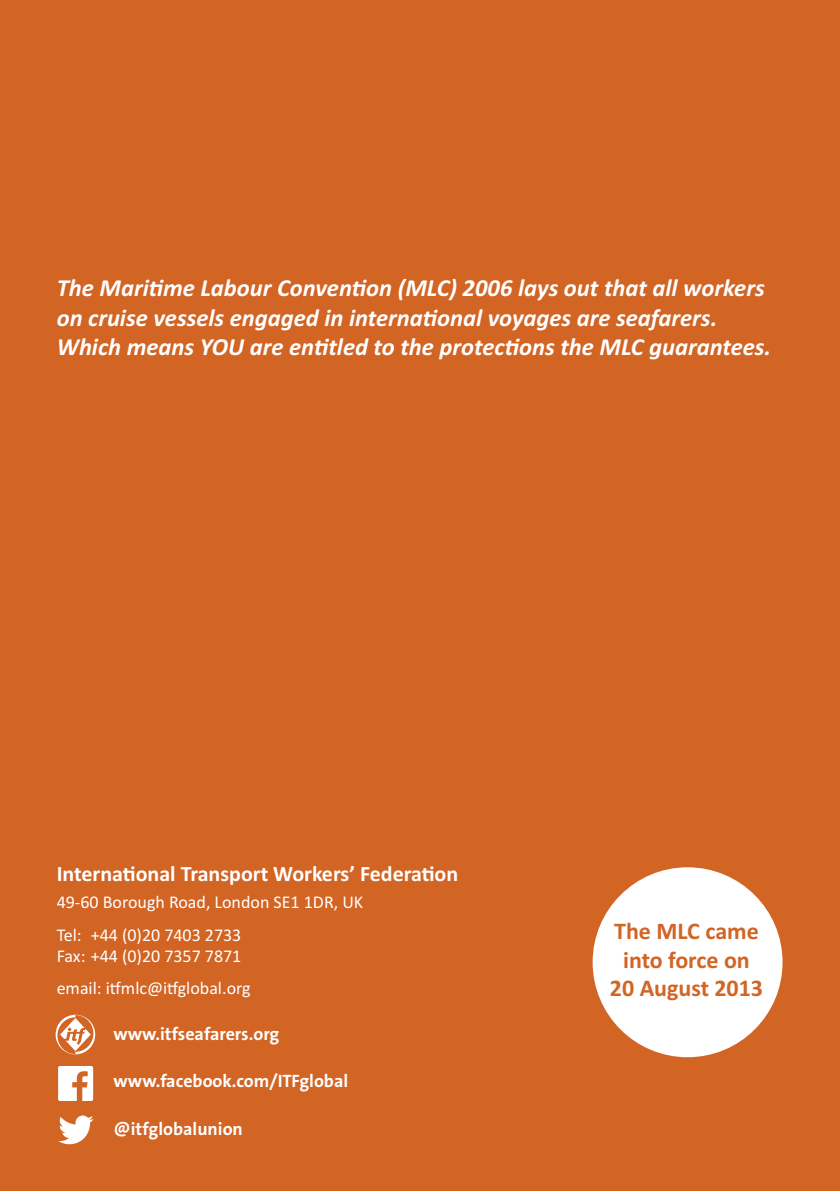
<style>
.page{position:relative;width:840px;height:1191px;background:#fff}
.page>*{position:absolute;margin:0;border:0;box-sizing:border-box;transform-origin:0 0}
.t1{font:italic 700 24.6px/29.6px "Calibri";color:#fff}
.t2{font:700 24px/28.8px "Calibri";color:#d26424;text-align:center}
.t3{font:700 22px "Calibri";color:#fff}
.t4{font:18px/32.6px "Calibri";color:#fff}
.t5{font:700 18px "The Sans B7";color:#fff}
</style>
<div class="page">
<div style="left:0;top:0;width:839px;height:1191px;background:#d26424"></div>
<svg style="left:58px;top:1066px;width:35px;height:35px"></svg>
<svg style="left:58px;top:1115px;width:36px;height:29px"></svg>
<svg style="left:56px;top:1014px;width:39px;height:40px"></svg>
<div style="left:592px;top:867px;width:190px;height:190px;background:#fff;border-radius:50%"></div>
<p class="t1" style="left:57px;top:273px;width:716px">The Maritime Labour Convention (MLC) 2006 lays out that all workers on cruise vessels engaged in international voyages are seafarers.<br>Which means YOU are entitled to the protections the MLC guarantees.</p>
<p class="t3" style="left:57px;top:860px;width:403px">International Transport Workers’ Federation</p>
<p class="t4" style="left:57px;top:885px;width:308px">49-60 Borough Road, London SE1 1DR, UK<br>Tel: +44 (0)20 7403 2733</p>
<p class="t4" style="left:57px;top:939px;width:195px">Fax: +44 (0)20 7357 7871 email: itfmlc@itfglobal.org</p>
<p class="t5" style="left:113px;top:1024px;width:168px">www.itfseafarers.org</p>
<p class="t5" style="left:113px;top:1071px;width:236px">www.facebook.com/ITFglobal</p>
<p class="t5" style="left:113px;top:1119px;width:131px">@itfglobalunion</p>
<p class="t2" style="left:610px;top:916px;width:155px">The MLC came into force on<br>20 August 2013</p>
</div>
